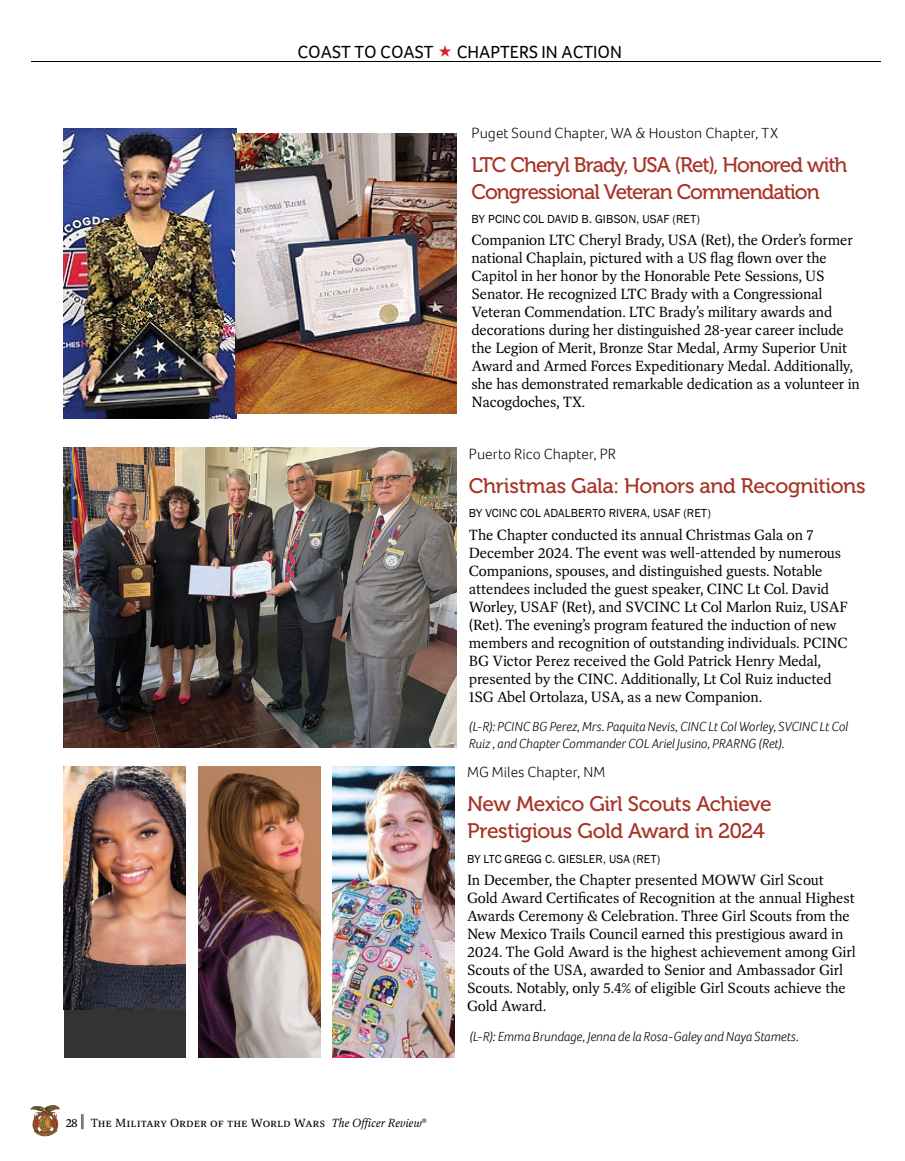
<style>
.page{position:relative;width:905px;height:1161px;background:#fff}
.page>*{position:absolute;margin:0;border:0;box-sizing:border-box;transform-origin:0 0}
.t1{font:21px/27px "Museo 500";letter-spacing:-.025em;color:#a73326}
.t2{font:21px/27px "Museo 500";letter-spacing:-.045em;color:#a73326}
.t3{font:18px "Foco";color:#000}
.t4{font:15px/18px "Dashiell Text";letter-spacing:-.015em;color:#000}
.t5{font:300 15px "Foco";letter-spacing:.01em;color:#000}
.t6{font:italic 300 13.5px/16.2px "Foco";color:#000}
.t7{font:12px "Franklin Gothic";letter-spacing:.01em;color:#000}
.t8{font:12px "Dashiell Text";letter-spacing:.005em;color:#000}
.s1{font-weight:500}
.s2{font-style:italic}
</style>
<div class="page">
<hr style="left:31px;top:61px;width:873px;height:1px;background:#000">
<div style="left:881px;top:56px;width:23px;height:17px;background:#fff"></div>
<img style="left:30px;top:1105px;width:28px;height:31px">
<img style="left:64px;top:447px;width:392px;height:301px">
<img style="left:64px;top:128px;width:172px;height:290px">
<img style="left:236px;top:133px;width:220px;height:281px">
<div style="left:64px;top:767px;width:122px;height:291px;background:#333334"></div>
<img style="left:64px;top:767px;width:122px;height:243px">
<img style="left:198px;top:767px;width:122px;height:291px">
<img style="left:332px;top:767px;width:122px;height:291px">
<p class="t3" style="left:297px;top:40px;width:137px">COAST TO COAST</p>
<p class="t3" style="left:457px;top:40px;width:167px">CHAPTERS IN ACTION</p>
<p class="t5" style="left:471px;top:123px;width:308px">Puget Sound Chapter, WA &amp; Houston Chapter, TX</p>
<h1 class="t2" style="left:471px;top:151px;width:377px">LTC Cheryl Brady, USA (Ret), Honored with<br>Congressional Veteran Commendation</h1>
<p class="t7" style="left:471px;top:212px;width:230px">BY PCINC COL DAVID B. GIBSON, USAF (RET)</p>
<p class="t4" style="left:471px;top:231px;width:390px">Companion LTC Cheryl Brady, USA (Ret), the Order’s former national Chaplain, pictured with a US flag flown over the Capitol in her honor by the Honorable Pete Sessions, US Senator. He recognized LTC Brady with a Congressional Veteran Commendation. LTC Brady’s military awards and decorations during her distinguished 28-year career include the Legion of Merit, Bronze Star Medal, Army Superior Unit Award and Armed Forces Expeditionary Medal. Additionally, she has demonstrated remarkable dedication as a volunteer in Nacogdoches, TX.</p>
<p class="t5" style="left:469px;top:444px;width:149px">Puerto Rico Chapter, PR</p>
<h1 class="t1" style="left:469px;top:473px;width:398px">Christmas Gala: Honors and Recognitions</h1>
<p class="t7" style="left:469px;top:506px;width:243px">BY VCINC COL ADALBERTO RIVERA, USAF (RET)</p>
<p class="t4" style="left:469px;top:526px;width:380px">The Chapter conducted its annual Christmas Gala on 7<br>December 2024. The event was well-attended by numerous Companions, spouses, and distinguished guests. Notable attendees included the guest speaker, CINC Lt Col. David Worley, USAF (Ret), and SVCINC Lt Col Marlon Ruiz, USAF (Ret). The evening’s program featured the induction of new members and recognition of outstanding individuals. PCINC BG Victor Perez received the Gold Patrick Henry Medal, presented by the CINC. Additionally, Lt Col Ruiz inducted 1SG Abel Ortolaza, USA, as a new Companion.</p>
<p class="t6" style="left:469px;top:719px;width:380px">(L-R): PCINC BG Perez, Mrs. Paquita Nevis, CINC Lt Col Worley, SVCINC Lt Col<br>Ruiz , and Chapter Commander COL Ariel Jusino, PRARNG (Ret).</p>
<p class="t8" style="left:66px;top:1115px;width:363px"><span class="s1">28</span> The Military Order of the World Wars <span class="s2">The Officer Review</span>®</p>
<p class="t5" style="left:467px;top:762px;width:140px">MG Miles Chapter, NM</p>
<h1 class="t1" style="left:467px;top:791px;width:306px">New Mexico Girl Scouts Achieve<br>Prestigious Gold Award in 2024</h1>
<p class="t7" style="left:467px;top:851px;width:195px">BY LTC GREGG C. GIESLER, USA (RET)</p>
<p class="t4" style="left:467px;top:871px;width:390px">In December, the Chapter presented MOWW Girl Scout Gold Award Certificates of Recognition at the annual Highest Awards Ceremony &amp; Celebration. Three Girl Scouts from the New Mexico Trails Council earned this prestigious award in 2024. The Gold Award is the highest achievement among Girl Scouts of the USA, awarded to Senior and Ambassador Girl Scouts. Notably, only 5.4% of eligible Girl Scouts achieve the Gold Award.</p>
<p class="t6" style="left:469px;top:1028px;width:331px">(L-R): Emma Brundage, Jenna de la Rosa-Galey and Naya Stamets.</p>
</div>
